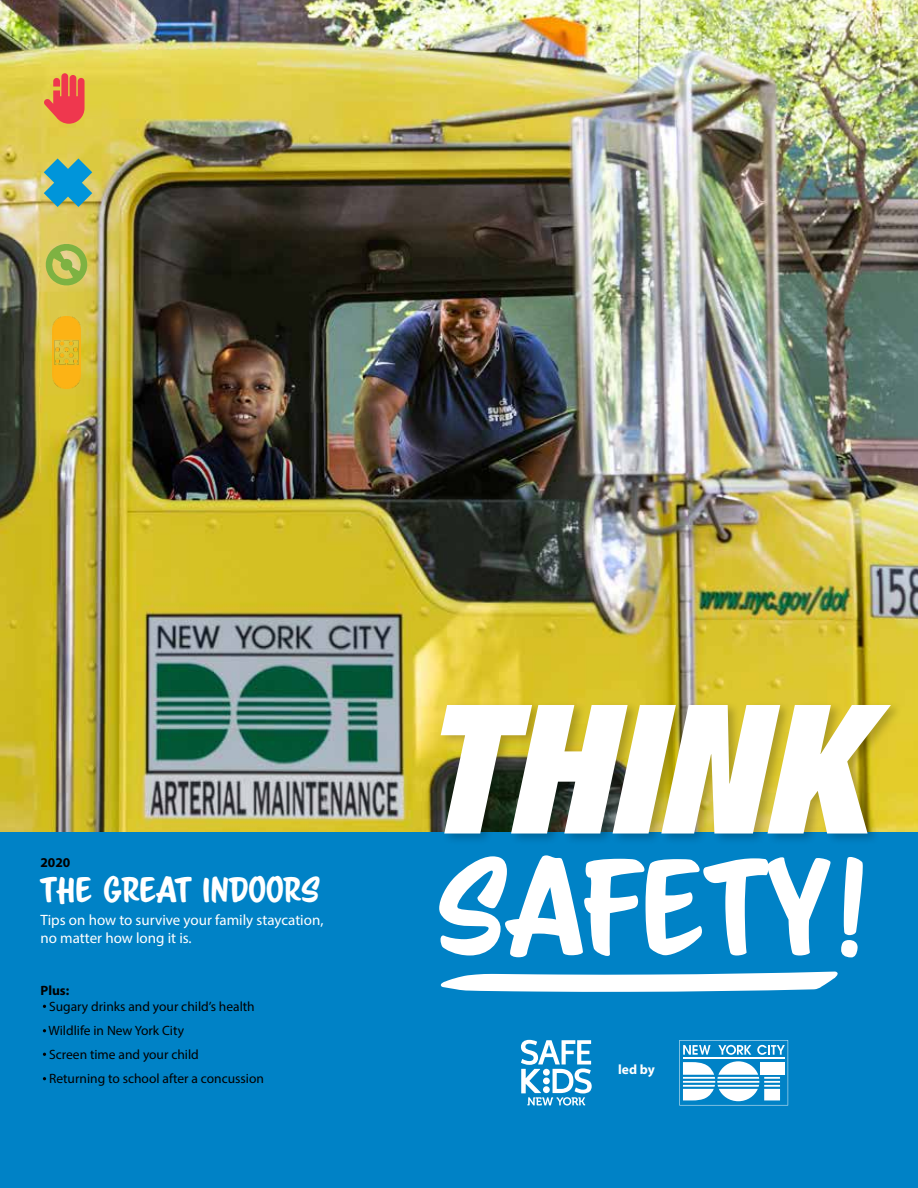
<style>
.page{position:relative;width:918px;height:1188px;background:#fff}
.page>*{position:absolute;margin:0;border:0;box-sizing:border-box;transform-origin:0 0}
.t1{font:italic 900 condensed 180px "Helvetica Neue LT Std";color:#fff}
.t2{font:119.85px "Scriptorama Markdown JF";color:#fff}
.t3{font:31.5px "Scriptorama Markdown JF";color:#fff}
.t4{font:15px/18px "Myriad Pro";color:#fff}
.t5{font:13.5px/24px "Myriad Pro";color:#000}
.t6{font:700 13.5px "Myriad Pro";color:#000}
.t7{font:700 13.5px "Myriad Pro";color:#fff}
</style>
<div class="page">
<img style="left:0;top:0;width:918px;height:833px">
<div style="left:0;top:833px;width:918px;height:355px;background:#0082c6"></div>
<div style="left:438px;top:701px;width:466px;height:144px;background:#000;opacity:.22"></div>
<svg style="left:521px;top:1040px;width:71px;height:66px"></svg>
<svg style="left:44px;top:73px;width:41px;height:51px"></svg>
<svg style="left:44px;top:158px;width:48px;height:49px"></svg>
<svg style="left:44px;top:242px;width:45px;height:46px"></svg>
<img style="left:52px;top:316px;width:29px;height:73px">
<svg style="left:679px;top:1040px;width:109px;height:65px"></svg>
<svg style="left:440px;top:972px;width:398px;height:20px"></svg>
<p class="t6" style="left:40px;top:854px;width:31px">2020</p>
<h3 class="t3" style="left:40px;top:869px;width:281px">THE GREAT INDOORS</h3>
<p class="t4" style="left:40px;top:910px;width:284px">Tips on how to survive your family staycation, no matter how long it is.</p>
<p class="t6" style="left:40px;top:982px;width:30px">Plus:</p>
<p class="t5" style="left:49px;top:994px;width:217px">Sugary drinks and your child’s health<br>Wildlife in New York City<br>Screen time and your child<br>Returning to school after a concussion</p>
<h1 class="t1" style="left:420px;top:654px;width:445px">THINK</h1>
<h2 class="t2" style="left:436px;top:829px;width:433px">SAFETY!</h2>
<p class="t7" style="left:618px;top:1061px;width:38px">led by</p>
</div>
